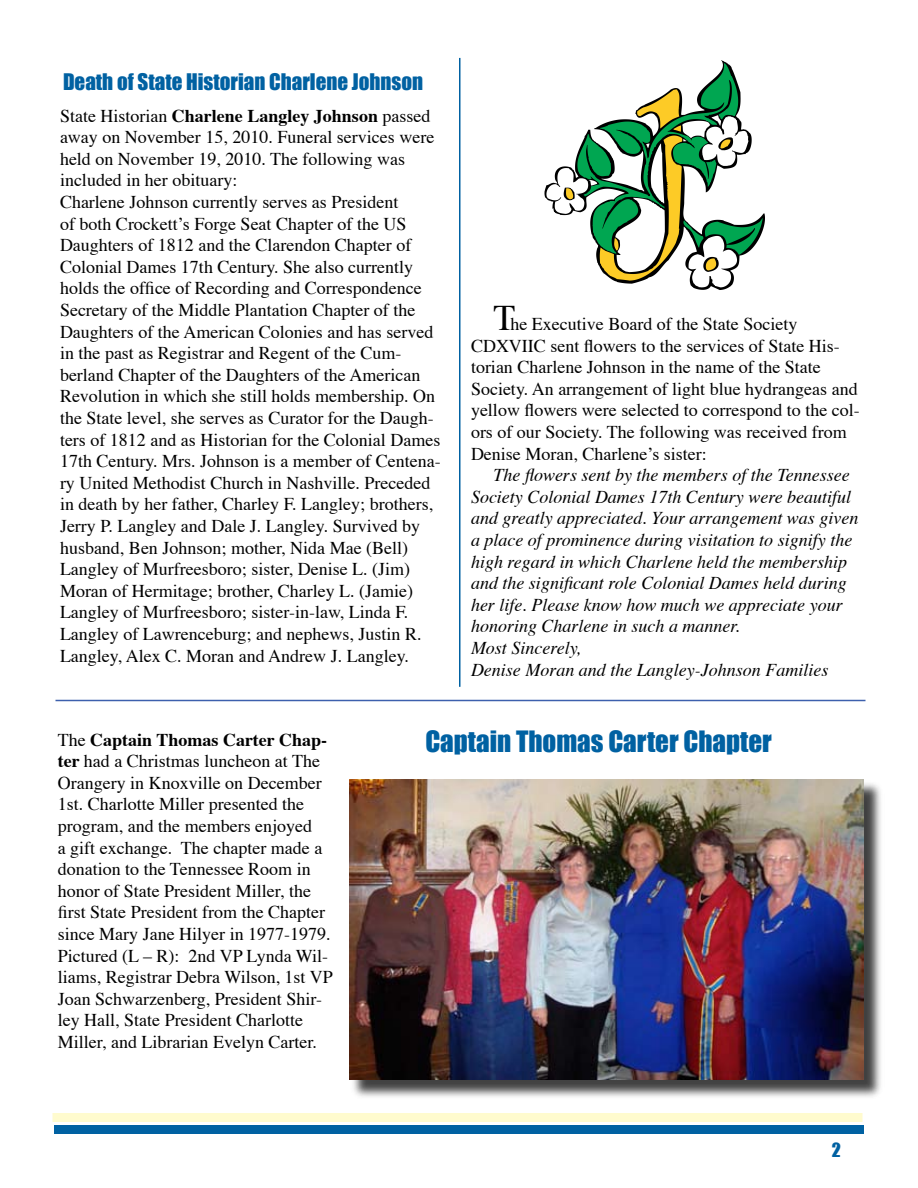
<style>
.page{position:relative;width:918px;height:1188px;background:#fff}
.page>*{position:absolute;margin:0;border:0;box-sizing:border-box;transform-origin:0 0}
.t1{font:27px "Impact";color:#0061a2}
.t2{font:21px "Impact";color:#0061a2}
.t3{font:18px/21.6px "Times";color:#000}
.t4{font:italic 18px/21.6px "Times";color:#000}
.t5{font:18px "Impact";color:#0061a2}
.s1{font-weight:700}
.s2{font-size:36px}
</style>
<div class="page">
<hr style="left:56px;top:700px;width:810px;height:1px;background:#3d60ad">
<svg style="left:546px;top:63px;width:217px;height:224px"></svg>
<div style="left:350px;top:781px;width:534px;height:319px;background:#000;opacity:.75"></div>
<img style="left:349px;top:779px;width:515px;height:301px">
<div style="left:52px;top:1113px;width:810px;height:9px;background:#fffbce"></div>
<div style="left:54px;top:1125px;width:810px;height:9px;background:#0061a2"></div>
<hr style="left:459px;top:58px;width:1px;height:629px;background:#0061a2">
<p class="t2" style="left:63px;top:69px;width:362px">Death of State Historian Charlene Johnson</p>
<p class="t3" style="left:60px;top:103px;width:382px">State Historian <span class="s1">Charlene Langley Johnson</span> passed away on November 15, 2010. Funeral services were held on November 19, 2010. The following was included in her obituary:<br>Charlene Johnson currently serves as President<br>of both Crockett’s Forge Seat Chapter of the US Daughters of 1812 and the Clarendon Chapter of Colonial Dames 17th Century. She also currently holds the office of Recording and Correspondence Secretary of the Middle Plantation Chapter of the Daughters of the American Colonies and has served in the past as Registrar and Regent of the Cum&shy;berland Chapter of the Daughters of the American Revolution in which she still holds membership. On the State level, she serves as Curator for the Daugh&shy;ters of 1812 and as Historian for the Colonial Dames 17th Century. Mrs. Johnson is a member of Centena&shy;ry United Methodist Church in Nashville. Preceded in death by her father, Charley F. Langley; brothers, Jerry P. Langley and Dale J. Langley. Survived by husband, Ben Johnson; mother, Nida Mae (Bell)<br>Langley of Murfreesboro; sister, Denise L. (Jim)<br>Moran of Hermitage; brother, Charley L. (Jamie)<br>Langley of Murfreesboro; sister-in-law, Linda F.<br>Langley of Lawrenceburg; and nephews, Justin R.<br>Langley, Alex C. Moran and Andrew J. Langley.</p>
<p class="t3" style="left:471px;top:312px;width:390px;text-indent:22px"><span class="s2">T</span>he Executive Board of the State Society CDXVIIC sent flowers to the services of State His&shy;torian Charlene Johnson in the name of the State Society. An arrangement of light blue hydrangeas and yellow flowers were selected to correspond to the col&shy;ors of our Society. The following was received from Denise Moran, Charlene’s sister:</p>
<p class="t4" style="left:471px;top:463px;width:389px;text-indent:22px">The flowers sent by the members of the Tennessee Society Colonial Dames 17th Century were beautiful and greatly appreciated. Your arrangement was given a place of prominence during visitation to signify the high regard in which Charlene held the membership and the significant role Colonial Dames held during her life. Please know how much we appreciate your honoring Charlene in such a manner.<br>Most Sincerely,<br>Denise Moran and the Langley-Johnson Families</p>
<p class="t3" style="left:58px;top:727px;width:277px">The <span class="s1">Captain Thomas Carter Chap&shy;ter</span> had a Christmas luncheon at The Orangery in Knoxville on December 1st. Charlotte Miller presented the program, and the members enjoyed<br>a gift exchange. The chapter made a donation to the Tennessee Room in honor of State President Miller, the first State President from the Chapter since Mary Jane Hilyer in 1977-1979.<br>Pictured (L – R): 2nd VP Lynda Wil&shy;liams, Registrar Debra Wilson, 1st VP Joan Schwarzenberg, President Shir&shy;ley Hall, State President Charlotte Miller, and Librarian Evelyn Carter.</p>
<h1 class="t1" style="left:425px;top:725px;width:348px">Captain Thomas Carter Chapter</h1>
<p class="t5" style="left:832px;top:1139px;width:11px">2</p>
</div>
